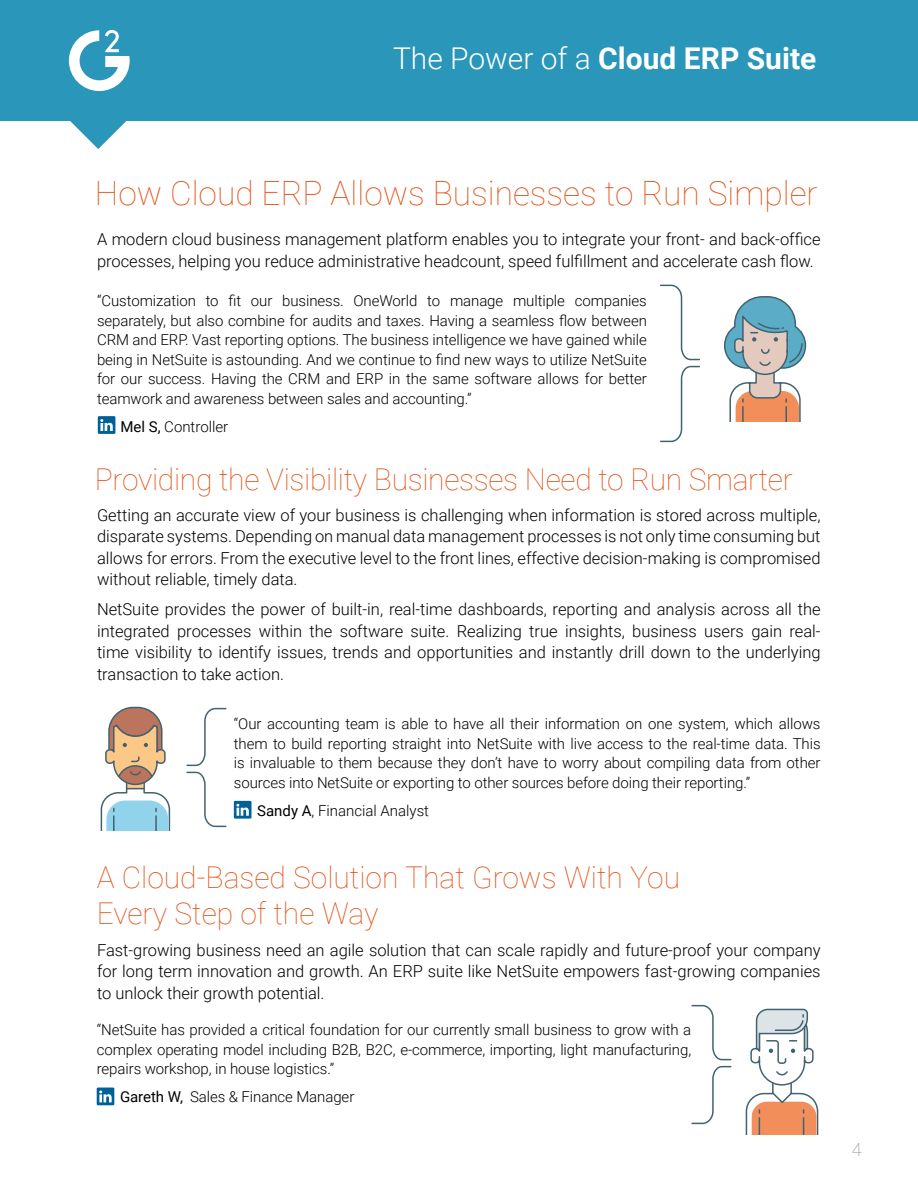
<style>
.page{position:relative;width:918px;height:1188px;background:#fff}
.page>*{position:absolute;margin:0;border:0;box-sizing:border-box;transform-origin:0 0}
.t1{font:100 33.45px "Roboto";color:#e24e11}
.t2{font:100 30px/36px "Roboto";letter-spacing:-.01em;color:#e24e11}
.t3{font:700 30px "Roboto";color:#fff}
.t4{font:100 18px "Roboto";color:#878787}
.t5{font:300 16.5px/21.5px "Roboto";color:#000;text-align:justify}
.t6{font:300 15px/19.5px "Roboto";letter-spacing:-.005em;color:#000;text-align:justify}
.s1{font-weight:300}
.s2{font-weight:400}
</style>
<div class="page">
<div style="left:0;top:0;width:918px;height:121px;background:#2996ba"></div>
<svg style="left:68px;top:30px;width:62px;height:119px"></svg>
<svg style="left:660px;top:284px;width:40px;height:159px"></svg>
<div style="left:98px;top:416px;width:17px;height:18px;background:#006198"></div>
<svg style="left:100px;top:419px;width:13px;height:12px"></svg>
<div style="left:234px;top:801px;width:18px;height:18px;background:#006198"></div>
<svg style="left:236px;top:804px;width:13px;height:12px"></svg>
<svg style="left:186px;top:707px;width:41px;height:121px"></svg>
<svg style="left:691px;top:1004px;width:41px;height:121px"></svg>
<svg style="left:100px;top:706px;width:71px;height:125px"></svg>
<svg style="left:97px;top:1088px;width:17px;height:17px"></svg>
<svg style="left:99px;top:1091px;width:13px;height:11px"></svg>
<svg style="left:745px;top:1008px;width:74px;height:127px"></svg>
<svg style="left:723px;top:296px;width:84px;height:126px"></svg>
<h2 class="t3" style="left:393px;top:38px;width:425px"><span class="s1">The Power of a</span> Cloud ERP Suite</h2>
<h1 class="t1" style="left:95px;top:170px;width:724px">How Cloud ERP Allows Businesses to Run Simpler</h1>
<p class="t5" style="left:97px;top:228px;width:725px">A modern cloud business management platform enables you to integrate your front- and back-office processes, helping you reduce administrative headcount, speed fulfillment and accelerate cash flow.</p>
<p class="t6" style="left:97px;top:291px;width:551px">“Customization to fit our business. OneWorld to manage multiple companies separately, but also combine for audits and taxes. Having a seamless flow between CRM and ERP. Vast reporting options. The business intelligence we have gained while being in NetSuite is astounding. And we continue to find new ways to utilize NetSuite for our success. Having the CRM and ERP in the same software allows for better teamwork and awareness between sales and accounting.”</p>
<p class="t6" style="left:120px;top:416px;width:109px"><span class="s2">Mel S,</span> Controller</p>
<h2 class="t2" style="left:95px;top:460px;width:699px">Providing the Visibility Businesses Need to Run Smarter</h2>
<p class="t5" style="left:97px;top:504px;width:725px">Getting an accurate view of your business is challenging when information is stored across multiple, disparate systems. Depending on manual data management processes is not only time consuming but allows for errors. From the executive level to the front lines, effective decision-making is compromised without reliable, timely data.</p>
<p class="t5" style="left:97px;top:598px;width:725px">NetSuite provides the power of built-in, real-time dashboards, reporting and analysis across all the integrated processes within the software suite. Realizing true insights, business users gain real&shy;time visibility to identify issues, trends and opportunities and instantly drill down to the underlying transaction to take action.</p>
<p class="t6" style="left:234px;top:713px;width:588px">“Our accounting team is able to have all their information on one system, which allows them to build reporting straight into NetSuite with live access to the real-time data. This is invaluable to them because they don’t have to worry about compiling data from other sources into NetSuite or exporting to other sources before doing their reporting.”</p>
<p class="t6" style="left:257px;top:800px;width:173px"><span class="s2">Sandy A</span>, Financial Analyst</p>
<h2 class="t2" style="left:97px;top:858px;width:585px">A Cloud-Based Solution That Grows With You<br>Every Step of the Way</h2>
<p class="t5" style="left:97px;top:939px;width:725px">Fast-growing business need an agile solution that can scale rapidly and future-proof your company for long term innovation and growth. An ERP suite like NetSuite empowers fast-growing companies to unlock their growth potential.</p>
<p class="t6" style="left:97px;top:1019px;width:596px">“NetSuite has provided a critical foundation for our currently small business to grow with a complex operating model including B2B, B2C, e-commerce, importing, light manufacturing, repairs workshop, in house logistics.”</p>
<p class="t6" style="left:120px;top:1086px;width:236px"><span class="s2">Gareth W,</span> Sales &amp; Finance Manager</p>
<p class="t4" style="left:852px;top:1137px;width:11px">4</p>
</div>
